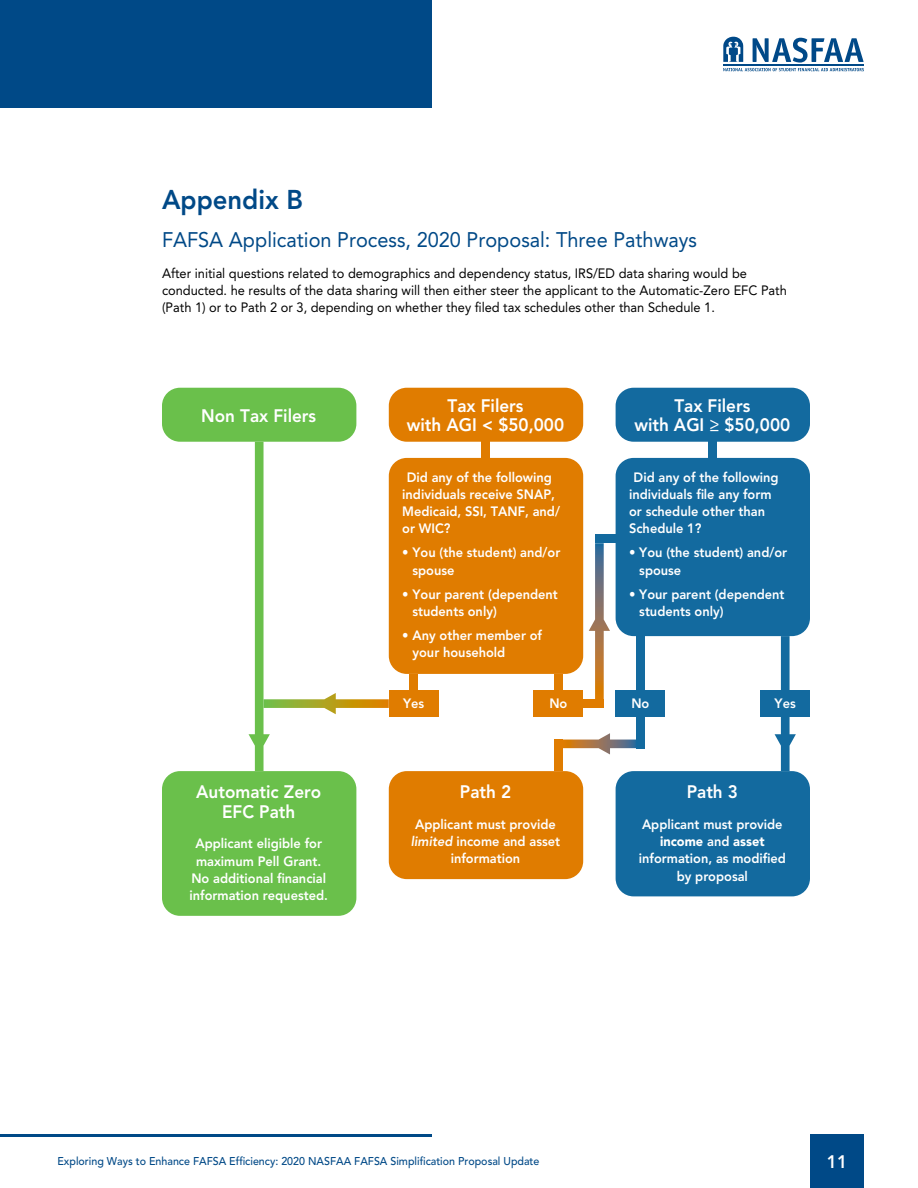
<style>
.page{position:relative;width:918px;height:1188px;background:#fff}
.page>*{position:absolute;margin:0;border:0;box-sizing:border-box;transform-origin:0 0}
.t1{font:800 27px "Avenir LT Std";color:#004987;scale:.95 1}
.t2{font:21px "Avenir LT Std";color:#004987;scale:.95 1}
.t3{font:800 18px/19.5px "Avenir LT Std";color:#fff;text-align:center;scale:.95 1}
.t4{font:800 13.5px/17.2px "Avenir LT Std";color:#fff;scale:.95 1}
.t5{font:13.5px/17.2px "Avenir LT Std";color:#000;scale:.95 1}
.t6{font:500 11.25px "Avenir LT Std";color:#004987;scale:.95 1}
.s1{font-style:italic}
.s2{font-weight:900}
</style>
<div class="page">
<div style="left:810px;top:1134px;width:54px;height:54px;background:#004987"></div>
<div style="left:0;top:0;width:432px;height:108px;background:#004987"></div>
<hr style="left:0;top:1134px;width:432px;height:3px;background:#004987">
<svg style="left:723px;top:37px;width:141px;height:34px"></svg>
<hr style="left:723px;top:64px;width:141px;height:1px;background:#004988">
<div style="left:389px;top:458px;width:194px;height:216px;background:#e07c00;border-radius:18px"></div>
<div style="left:162px;top:388px;width:194px;height:54px;background:#6ac04b;border-radius:18px"></div>
<div style="left:616px;top:388px;width:194px;height:54px;background:#136a9f;border-radius:18px"></div>
<div style="left:389px;top:388px;width:194px;height:54px;background:#e07c00;border-radius:18px"></div>
<div style="left:616px;top:458px;width:194px;height:178px;background:#136a9f;border-radius:18px"></div>
<div style="left:616px;top:771px;width:194px;height:125px;background:#136a9f;border-radius:18px"></div>
<div style="left:389px;top:771px;width:194px;height:108px;background:#e07c00;border-radius:18px"></div>
<div style="left:162px;top:771px;width:194px;height:145px;background:#6ac04b;border-radius:18px"></div>
<div style="left:482px;top:442px;width:8px;height:16px;background:#e07c00"></div>
<div style="left:708px;top:442px;width:9px;height:16px;background:#136a9f"></div>
<div style="left:409px;top:674px;width:9px;height:43px;background:#e07c00"></div>
<div style="left:389px;top:690px;width:49px;height:27px;background:#e07c00"></div>
<div style="left:534px;top:690px;width:49px;height:27px;background:#e07c00"></div>
<div style="left:554px;top:674px;width:9px;height:16px;background:#e07c00"></div>
<svg style="left:775px;top:636px;width:21px;height:135px"></svg>
<div style="left:760px;top:690px;width:50px;height:27px;background:#136a9f"></div>
<div style="left:636px;top:636px;width:9px;height:112px;background:#136a9f"></div>
<div style="left:616px;top:690px;width:49px;height:27px;background:#136a9f"></div>
<svg style="left:249px;top:442px;width:140px;height:329px"></svg>
<div style="left:583px;top:699px;width:21px;height:9px;background:#e07c00"></div>
<div style="left:595px;top:535px;width:21px;height:8px;background:#136a9f"></div>
<svg style="left:589px;top:543px;width:21px;height:156px"></svg>
<svg style="left:563px;top:733px;width:73px;height:22px"></svg>
<div style="left:554px;top:740px;width:9px;height:31px;background:#e07c00"></div>
<h1 class="t1" style="left:162px;top:184px;width:150px">Appendix B</h1>
<h2 class="t2" style="left:162px;top:227px;width:565px">FAFSA Application Process, 2020 Proposal: Three Pathways</h2>
<p class="t5" style="left:162px;top:264px;width:659px">After initial questions related to demographics and dependency status, IRS/ED data sharing would be conducted. he results of the data sharing will then either steer the applicant to the Automatic-Zero EFC Path (Path 1) or to Path 2 or 3, depending on whether they filed tax schedules other than Schedule 1.</p>
<h3 class="t3" style="left:201px;top:406px;width:122px">Non Tax Filers</h3>
<h3 class="t3" style="left:634px;top:396px;width:166px">Tax Filers<br>with AGI ≥ $50,000</h3>
<h3 class="t3" style="left:407px;top:396px;width:167px">Tax Filers<br>with AGI &lt; $50,000</h3>
<p class="t4" style="left:402px;top:468px;width:168px;text-indent:5px">Did any of the following individuals receive SNAP,<br>Medicaid, SSI, TANF, and/ or WIC?</p>
<p class="t4" style="left:413px;top:544px;width:157px;text-indent:-10px">• You (the student) and/or spouse</p>
<p class="t4" style="left:413px;top:585px;width:154px;text-indent:-10px">• Your parent (dependent students only)</p>
<p class="t4" style="left:413px;top:627px;width:138px;text-indent:-10px">• Any other member of your household</p>
<p class="t4" style="left:629px;top:468px;width:159px;text-indent:5px">Did any of the following individuals file any form or schedule other than<br>Schedule 1?</p>
<p class="t4" style="left:639px;top:544px;width:157px;text-indent:-10px">• You (the student) and/or spouse</p>
<p class="t4" style="left:639px;top:585px;width:154px;text-indent:-10px">• Your parent (dependent students only)</p>
<h3 class="t3" style="left:196px;top:782px;width:133px">Automatic Zero<br>EFC Path</h3>
<p class="t4" style="left:190px;top:835px;width:147px;text-align:center">Applicant eligible for maximum Pell Grant.<br>No additional financial information requested.</p>
<p class="t4" style="left:403px;top:695px;width:24px">Yes</p>
<p class="t4" style="left:549px;top:695px;width:20px">No</p>
<p class="t4" style="left:631px;top:695px;width:20px">No</p>
<p class="t4" style="left:775px;top:695px;width:24px">Yes</p>
<h3 class="t3" style="left:460px;top:782px;width:55px">Path 2</h3>
<p class="t4" style="left:411px;top:816px;width:159px;text-align:center">Applicant must provide <span class="s1">limited</span> income and asset information</p>
<h3 class="t3" style="left:687px;top:782px;width:55px">Path 3</h3>
<p class="t4" style="left:639px;top:816px;width:156px;text-align:center">Applicant must provide <span class="s2">income</span> and <span class="s2">asset </span>information, as modified by proposal</p>
<p class="t6" style="left:57px;top:1155px;width:509px">Exploring Ways to Enhance FAFSA Efficiency: 2020 NASFAA FAFSA Simplification Proposal Update</p>
<h3 class="t3" style="left:827px;top:1152px;width:23px">11</h3>
</div>
